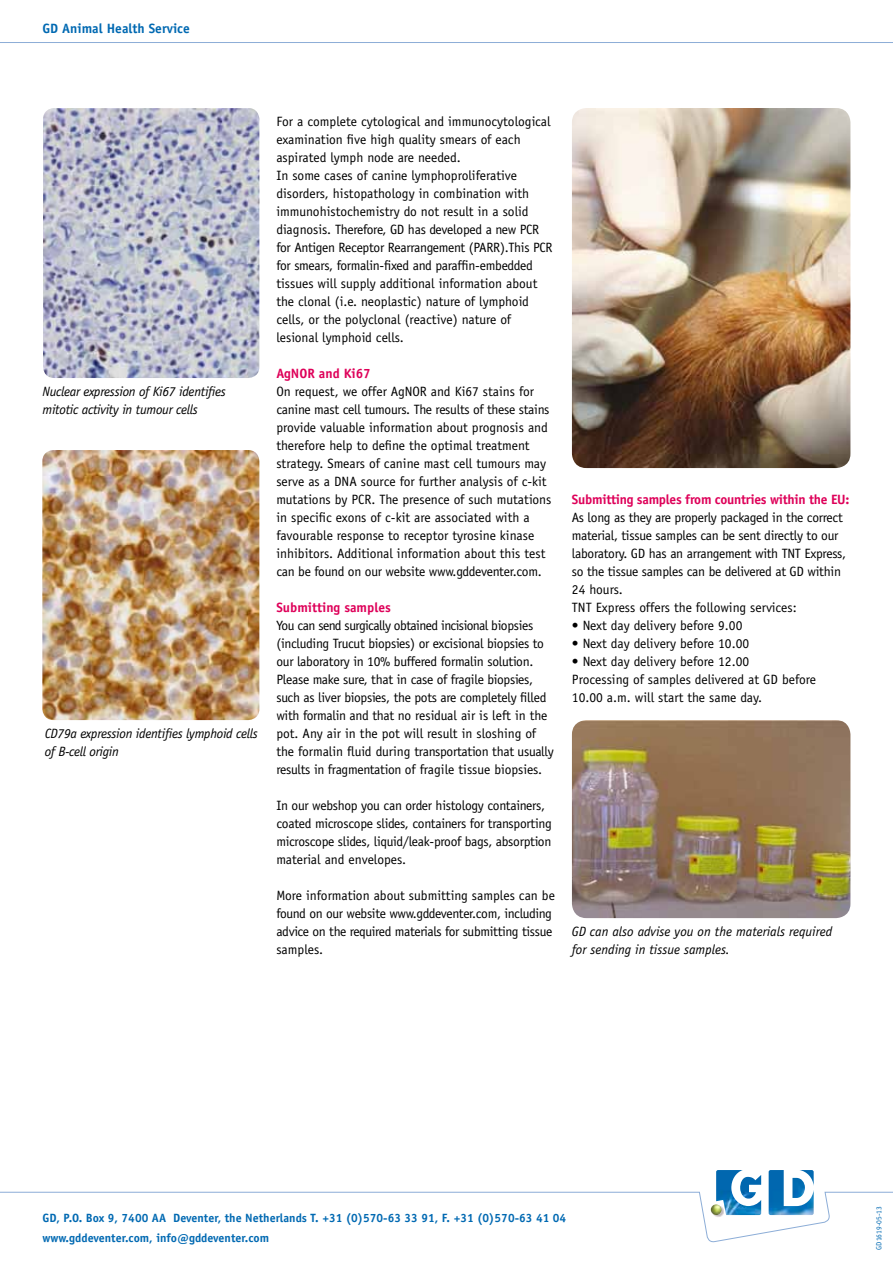
<style>
.page{position:relative;width:893px;height:1263px;background:#fff}
.page>*{position:absolute;margin:0;border:0;box-sizing:border-box;transform-origin:0 0}
.t1{font:13.5px/18px "Officina Sans";color:#000}
.t2{font:13.5px/18px "Officina Sans";letter-spacing:-.02em;color:#000}
.t3{font:italic 13.5px/18px "Officina Sans";letter-spacing:-.02em;color:#000}
.t4{font:italic 13.5px/18px "Officina Sans";color:#000}
.t5{font:700 13.5px "Officina Sans";letter-spacing:-.02em;color:#de0059}
.t6{font:700 13.5px "Officina Sans";color:#de0059}
.t7{font:700 13.5px "Officina Sans";color:#0069b2}
.t8{font:700 12px/19.5px "Officina Sans";color:#0069b2}
.t9{font:7.5px "Officina Sans";color:#0069b2}
</style>
<div class="page">
<img style="left:43px;top:108px;width:216px;height:270px">
<img style="left:42px;top:450px;width:217px;height:270px">
<img style="left:572px;top:720px;width:278px;height:198px">
<img style="left:572px;top:108px;width:278px;height:360px">
<svg style="left:0;top:1191px;width:893px;height:52px"></svg>
<img style="left:716px;top:1170px;width:98px;height:45px">
<svg style="left:711px;top:1204px;width:13px;height:13px"></svg>
<svg style="left:0;top:42px;width:893px;height:1px"></svg>
<p class="t7" style="left:43px;top:20px;width:149px">GD Animal Health Service</p>
<p class="t3" style="left:43px;top:382px;width:185px">Nuclear expression of Ki67 identifies mitotic activity in tumour cells</p>
<p class="t3" style="left:45px;top:724px;width:215px">CD79a expression identifies lymphoid cells of B-cell origin</p>
<p class="t1" style="left:276px;top:112px;width:278px">For a complete cytological and immunocytological examination five high quality smears of each aspirated lymph node are needed.<br>In some cases of canine lymphoproliferative disorders, histopathology in combination with immunohistochemistry do not result in a solid diagnosis. Therefore, GD has developed a new PCR for Antigen Receptor Rearrangement (PARR).This PCR for smears, formalin-fixed and paraffin-embedded tissues will supply additional information about the clonal (i.e. neoplastic) nature of lymphoid cells, or the polyclonal (reactive) nature of lesional lymphoid cells.</p>
<p class="t6" style="left:276px;top:365px;width:96px">AgNOR and Ki67</p>
<p class="t1" style="left:276px;top:382px;width:276px">On request, we offer AgNOR and Ki67 stains for canine mast cell tumours. The results of these stains provide valuable information about prognosis and therefore help to define the optimal treatment strategy. Smears of canine mast cell tumours may serve as a DNA source for further analysis of c-kit mutations by PCR. The presence of such mutations in specific exons of c-kit are associated with a favourable response to receptor tyrosine kinase inhibitors. Additional information about this test can be found on our website www.gddeventer.com.</p>
<p class="t6" style="left:276px;top:599px;width:116px">Submitting samples</p>
<p class="t2" style="left:276px;top:616px;width:279px">You can send surgically obtained incisional biopsies (including Trucut biopsies) or excisional biopsies to our laboratory in 10% buffered formalin solution.<br>Please make sure, that in case of fragile biopsies, such as liver biopsies, the pots are completely filled with formalin and that no residual air is left in the pot. Any air in the pot will result in sloshing of the formalin fluid during transportation that usually results in fragmentation of fragile tissue biopsies.</p>
<p class="t2" style="left:276px;top:796px;width:277px">In our webshop you can order histology containers, coated microscope slides, containers for transporting microscope slides, liquid/leak-proof bags, absorption material and envelopes.</p>
<p class="t2" style="left:276px;top:886px;width:280px">More information about submitting samples can be found on our website www.gddeventer.com, including advice on the required materials for submitting tissue samples.</p>
<p class="t5" style="left:572px;top:491px;width:279px">Submitting samples from countries within the EU:</p>
<p class="t2" style="left:572px;top:508px;width:276px">As long as they are properly packaged in the correct material, tissue samples can be sent directly to our laboratory. GD has an arrangement with TNT Express, so the tissue samples can be delivered at GD within 24 hours.<br>TNT Express offers the following services:</p>
<p class="t1" style="left:572px;top:616px;width:172px">• Next day delivery before 9.00</p>
<p class="t1" style="left:572px;top:634px;width:179px">• Next day delivery before 10.00</p>
<p class="t1" style="left:572px;top:652px;width:246px">• Next day delivery before 12.00<br>Processing of samples delivered at GD before<br>10.00 a.m. will start the same day.</p>
<p class="t4" style="left:572px;top:922px;width:262px">GD can also advise you on the materials required for sending in tissue samples.</p>
<p class="t8" style="left:43px;top:1208px;width:525px">GD, P.O. Box 9, 7400 AA Deventer, the Netherlands T. +31 (0)570-63 33 91, F. +31 (0)570-63 41 04 www.gddeventer.com, info@gddeventer.com</p>
<p class="t9" style="left:875px;top:1249px;width:45px;rotate:-90deg">GD1619-05-13</p>
</div>
